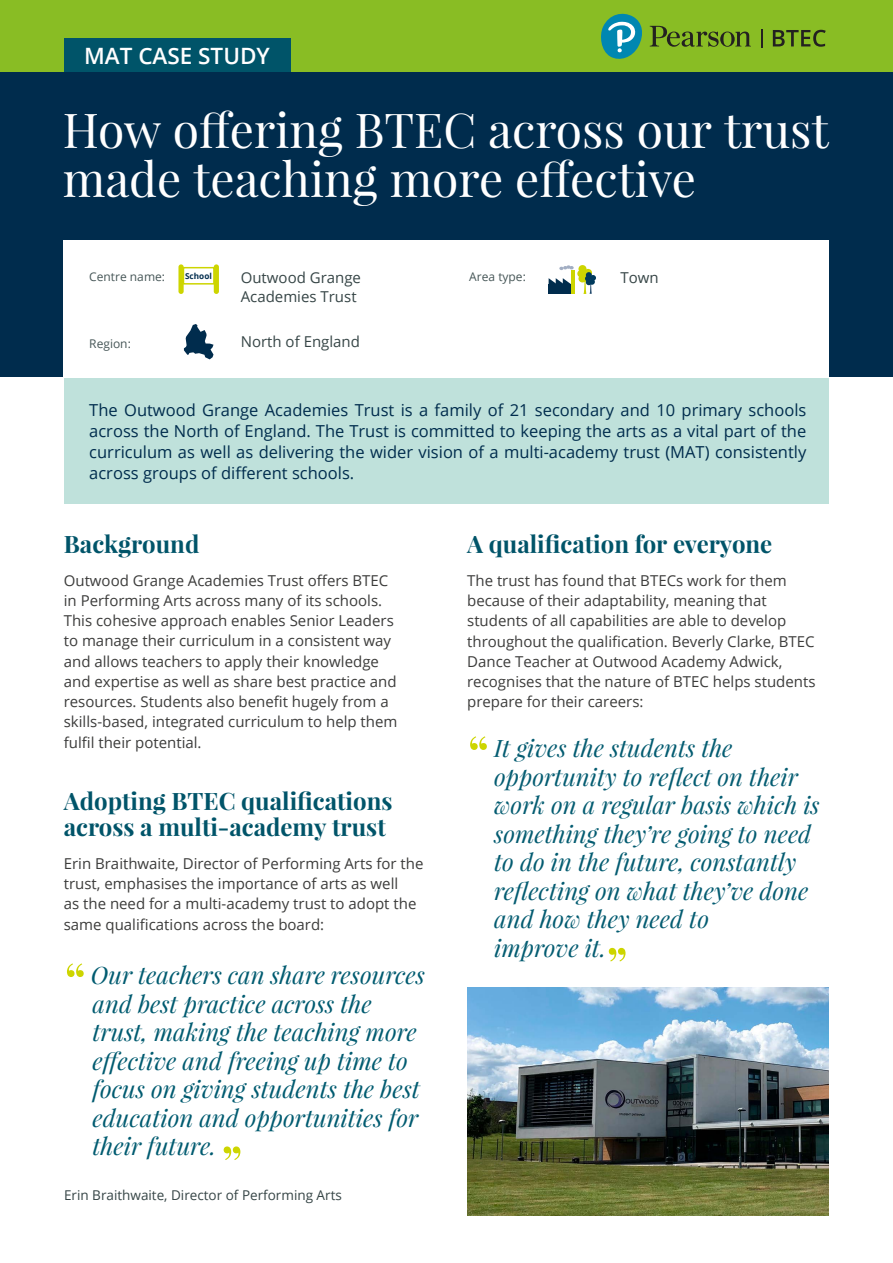
<style>
.page{position:relative;width:893px;height:1263px;background:#fff}
.page>*{position:absolute;margin:0;border:0;box-sizing:border-box;transform-origin:0 0}
.t1{font:54px "Playfair Display";color:#cdd500}
.t2{font:48px/49.5px "Playfair Display";color:#fff}
.t3{font:italic 24px/28.5px "Playfair Display";color:#045c71}
.t4{font:italic 24px/28.5px "Playfair Display";color:#015b70}
.t5{font:700 24px/25.5px "Playfair Display";color:#005469}
.t6{font:600 22.5px "Open Sans";color:#fff}
.t7{font:16.5px/21px "Open Sans";color:#002c4d;text-align:justify}
.t8{font:15px/20.2px "Open Sans";color:#3c3c3b}
.t9{font:15px "Open Sans";color:#364546}
.t10{font:13.5px "Open Sans";color:#364546}
.t11{font:12px "Open Sans";color:#465657}
.t12{font:700 8.25px "Open Sans";color:#002c4d}
</style>
<div class="page">
<div style="left:0;top:0;width:893px;height:72px;background:#89bd24"></div>
<div style="left:64px;top:38px;width:226px;height:34px;background:#005469"></div>
<div style="left:0;top:72px;width:893px;height:304px;background:#002c4d"></div>
<div style="left:64px;top:240px;width:765px;height:144px;background:#fff"></div>
<div style="left:549px;top:284px;width:23px;height:10px;background:#002c4d"></div>
<svg style="left:549px;top:278px;width:22px;height:6px"></svg>
<hr style="left:571px;top:270px;width:3px;height:24px;background:#cdd500">
<svg style="left:559px;top:265px;width:15px;height:5px"></svg>
<div style="left:578px;top:265px;width:8px;height:8px;background:#cdd500;border-radius:50%"></div>
<div style="left:584px;top:269px;width:8px;height:8px;background:#cdd500;border-radius:50%"></div>
<div style="left:577px;top:270px;width:8px;height:7px;background:#cdd500;border-radius:50%"></div>
<div style="left:578px;top:275px;width:8px;height:7px;background:#cdd500;border-radius:50%"></div>
<svg style="left:583px;top:272px;width:13px;height:22px"></svg>
<div style="left:183px;top:267px;width:32px;height:18px;background:#fff;border:2px solid #cdd500"></div>
<div style="left:178px;top:264px;width:6px;height:30px;background:#cdd500;border-radius:3px"></div>
<div style="left:214px;top:264px;width:5px;height:30px;background:#cdd500;border-radius:3px"></div>
<svg style="left:184px;top:324px;width:29px;height:35px"></svg>
<div style="left:64px;top:378px;width:765px;height:126px;background:#bfe1db"></div>
<img style="left:467px;top:988px;width:362px;height:227px">
<svg style="left:601px;top:14px;width:150px;height:45px"></svg>
<svg style="left:761px;top:29px;width:1px;height:19px"></svg>
<svg style="left:773px;top:30px;width:53px;height:17px"></svg>
<h3 class="t6" style="left:84px;top:40px;width:187px">MAT CASE STUDY</h3>
<h2 class="t2" style="left:63px;top:105px;width:767px">How offering BTEC across our trust made teaching more effective</h2>
<p class="t11" style="left:89px;top:269px;width:77px">Centre name:</p>
<p class="t12" style="left:185px;top:270px;width:28px">School</p>
<p class="t11" style="left:89px;top:335px;width:43px">Region:</p>
<p class="t9" style="left:241px;top:267px;width:122px">Outwood Grange</p>
<p class="t11" style="left:469px;top:269px;width:58px">Area type:</p>
<p class="t9" style="left:621px;top:267px;width:40px">Town</p>
<p class="t9" style="left:241px;top:286px;width:117px">Academies Trust</p>
<p class="t9" style="left:241px;top:331px;width:121px">North of England</p>
<p class="t7" style="left:89px;top:399px;width:719px">The Outwood Grange Academies Trust is a family of 21 secondary and 10 primary schools across the North of England. The Trust is committed to keeping the arts as a vital part of the curriculum as well as delivering the wider vision of a multi-academy trust (MAT) consistently across groups of different schools.</p>
<h3 class="t5" style="left:64px;top:531px;width:137px">Background</h3>
<p class="t8" style="left:64px;top:570px;width:335px">Outwood Grange Academies Trust offers BTEC in Performing Arts across many of its schools.<br>This cohesive approach enables Senior Leaders to manage their curriculum in a consistent way and allows teachers to apply their knowledge and expertise as well as share best practice and resources. Students also benefit hugely from a skills-based, integrated curriculum to help them fulfil their potential.</p>
<h3 class="t5" style="left:64px;top:788px;width:330px">Adopting BTEC qualifications across a multi-academy trust</h3>
<p class="t8" style="left:64px;top:853px;width:361px">Erin Braithwaite, Director of Performing Arts for the trust, emphasises the importance of arts as well<br>as the need for a multi-academy trust to adopt the same qualifications across the board:</p>
<h1 class="t1" style="left:64px;top:948px;width:24px">“</h1>
<h3 class="t4" style="left:91px;top:960px;width:335px">Our teachers can share resources and best practice across the trust, making the teaching more effective and freeing up time to focus on giving students the best education and opportunities for their future.</h3>
<h1 class="t1" style="left:221px;top:1131px;width:24px">”</h1>
<p class="t10" style="left:64px;top:1186px;width:279px">Erin Braithwaite, Director of Performing Arts</p>
<h3 class="t5" style="left:467px;top:531px;width:307px">A qualification for everyone</h3>
<p class="t8" style="left:467px;top:570px;width:350px">The trust has found that BTECs work for them because of their adaptability, meaning that students of all capabilities are able to develop throughout the qualification. Beverly Clarke, BTEC Dance Teacher at Outwood Academy Adwick, recognises that the nature of BTEC helps students prepare for their careers:</p>
<h1 class="t1" style="left:467px;top:721px;width:24px">“</h1>
<h3 class="t3" style="left:494px;top:733px;width:327px">It gives the students the opportunity to reflect on their work on a regular basis which is something they’re going to need to do in the future, constantly reflecting on what they’ve done and how they need to<br>improve it.</h3>
<h1 class="t1" style="left:606px;top:933px;width:24px">”</h1>
</div>
